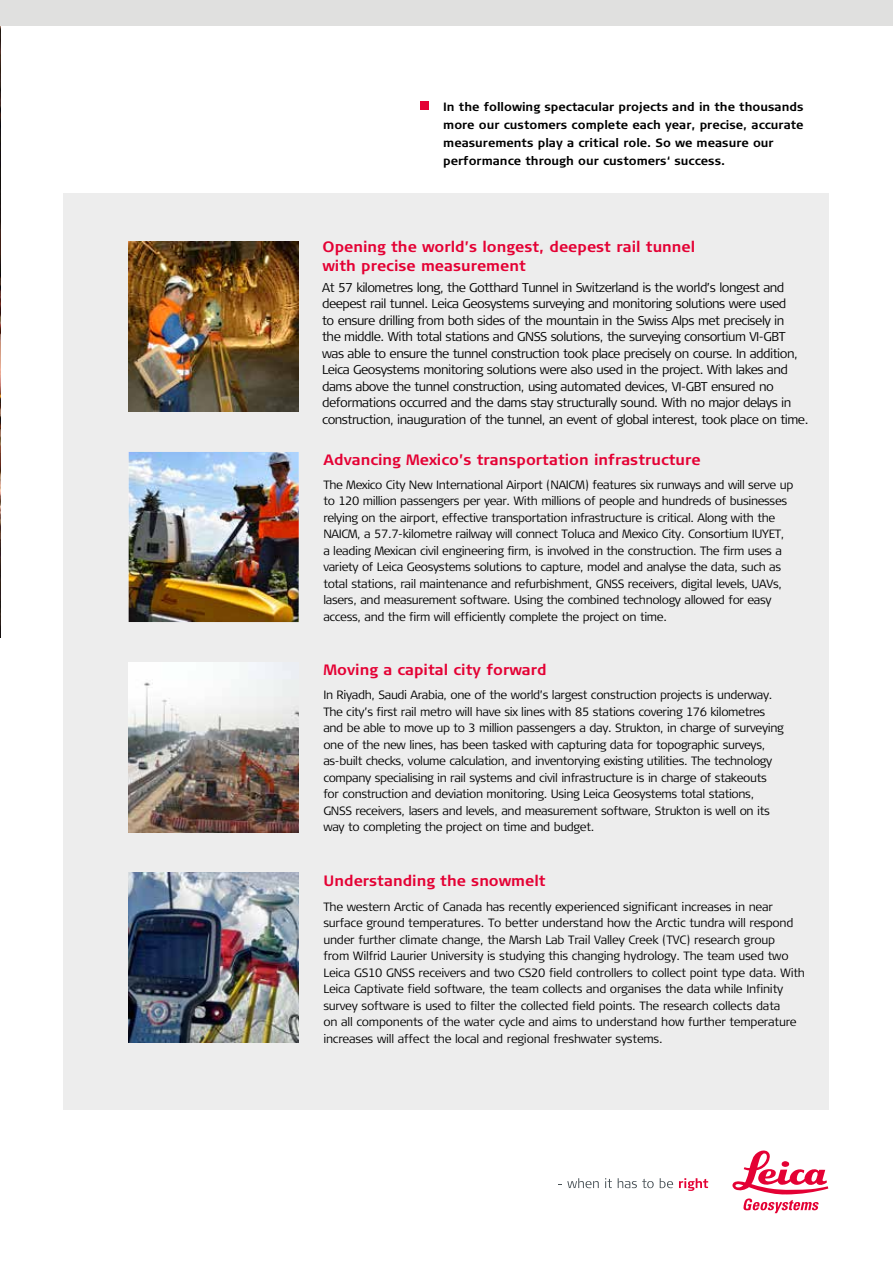
<style>
.page{position:relative;width:893px;height:1263px;background:#fff}
.page>*{position:absolute;margin:0;border:0;box-sizing:border-box;transform-origin:0 0}
.t1{font:700 15px/19.5px "Signa Column";color:#e40134}
.t2{font:300 12.75px/16.5px "Signa Column";letter-spacing:-.04em;color:#000}
.t3{font:300 12px/16.5px "Signa Column";letter-spacing:-.03em;color:#000}
.t4{font:700 12px/18px "Signa Column";color:#000}
</style>
<div class="page">
<div style="left:64px;top:193px;width:765px;height:917px;background:#ededed"></div>
<img style="left:0;top:13px;width:1px;height:625px">
<div style="left:0;top:0;width:893px;height:26px;background:#e0e0df"></div>
<img style="left:129px;top:241px;width:170px;height:171px">
<img style="left:129px;top:452px;width:170px;height:170px">
<img style="left:129px;top:662px;width:170px;height:170px">
<img style="left:129px;top:873px;width:170px;height:170px">
<div style="left:420px;top:102px;width:8px;height:8px;background:#e40134"></div>
<svg style="left:558px;top:1178px;width:41px;height:10px"></svg>
<svg style="left:605px;top:1178px;width:7px;height:10px"></svg>
<svg style="left:618px;top:1178px;width:36px;height:10px"></svg>
<svg style="left:660px;top:1178px;width:13px;height:10px"></svg>
<svg style="left:679px;top:1178px;width:29px;height:13px"></svg>
<svg style="left:732px;top:1150px;width:96px;height:63px"></svg>
<p class="t4" style="left:443px;top:98px;width:362px">In the following spectacular projects and in the thousands more our customers complete each year, precise, accurate measurements play a critical role. So we measure our performance through our customers‘ success.</p>
<p class="t1" style="left:323px;top:237px;width:374px">Opening the world’s longest, deepest rail tunnel with precise measurement</p>
<p class="t2" style="left:322px;top:279px;width:488px">At 57 kilometres long, the Gotthard Tunnel in Switzerland is the world’s longest and deepest rail tunnel. Leica Geosystems surveying and monitoring solutions were used<br>to ensure drilling from both sides of the mountain in the Swiss Alps met precisely in<br>the middle. With total stations and GNSS solutions, the surveying consortium VI-GBT was able to ensure the tunnel construction took place precisely on course. In addition, Leica Geosystems monitoring solutions were also used in the project. With lakes and dams above the tunnel construction, using automated devices, VI-GBT ensured no deformations occurred and the dams stay structurally sound. With no major delays in construction, inauguration of the tunnel, an event of global interest, took place on time.</p>
<p class="t1" style="left:324px;top:450px;width:379px">Advancing Mexico’s transportation infrastructure</p>
<p class="t3" style="left:323px;top:477px;width:471px">The Mexico City New International Airport (NAICM) features six runways and will serve up to 120 million passengers per year. With millions of people and hundreds of businesses relying on the airport, effective transportation infrastructure is critical. Along with the NAICM, a 57.7-kilometre railway will connect Toluca and Mexico City. Consortium IUYET, a leading Mexican civil engineering firm, is involved in the construction. The firm uses a variety of Leica Geosystems solutions to capture, model and analyse the data, such as total stations, rail maintenance and refurbishment, GNSS receivers, digital levels, UAVs, lasers, and measurement software. Using the combined technology allowed for easy access, and the firm will efficiently complete the project on time.</p>
<p class="t1" style="left:324px;top:660px;width:224px">Moving a capital city forward</p>
<p class="t3" style="left:323px;top:687px;width:462px">In Riyadh, Saudi Arabia, one of the world’s largest construction projects is underway.<br>The city’s first rail metro will have six lines with 85 stations covering 176 kilometres and be able to move up to 3 million passengers a day. Strukton, in charge of surveying one of the new lines, has been tasked with capturing data for topographic surveys, as-built checks, volume calculation, and inventorying existing utilities. The technology company specialising in rail systems and civil infrastructure is in charge of stakeouts for construction and deviation monitoring. Using Leica Geosystems total stations, GNSS receivers, lasers and levels, and measurement software, Strukton is well on its way to completing the project on time and budget.</p>
<p class="t1" style="left:324px;top:871px;width:224px">Understanding the snowmelt</p>
<p class="t3" style="left:323px;top:898px;width:483px">The western Arctic of Canada has recently experienced significant increases in near surface ground temperatures. To better understand how the Arctic tundra will respond under further climate change, the Marsh Lab Trail Valley Creek (TVC) research group<br>from Wilfrid Laurier University is studying this changing hydrology. The team used two Leica GS10 GNSS receivers and two CS20 field controllers to collect point type data. With Leica Captivate field software, the team collects and organises the data while Infinity survey software is used to filter the collected field points. The research collects data<br>on all components of the water cycle and aims to understand how further temperature increases will affect the local and regional freshwater systems.</p>
</div>
